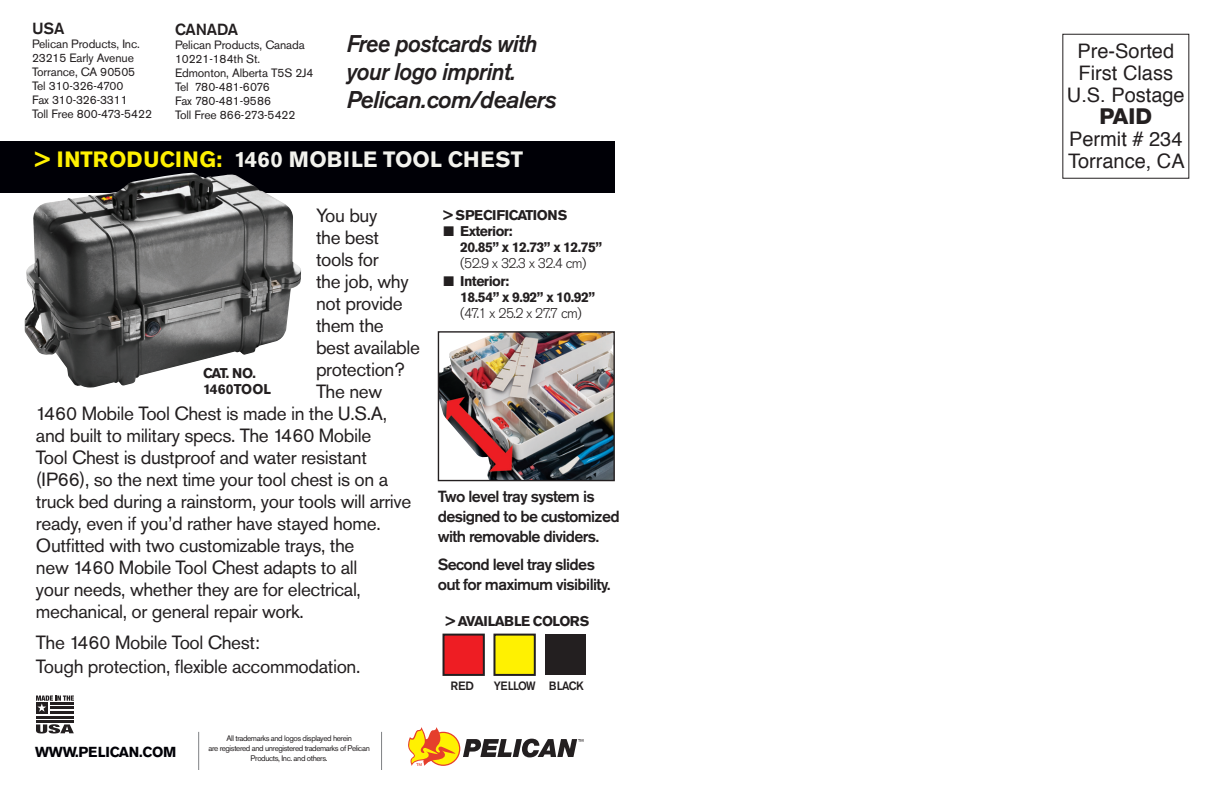
<style>
.page{position:relative;width:1224px;height:792px;background:#fff}
.page>*{position:absolute;margin:0;border:0;box-sizing:border-box;transform-origin:0 0}
.t1{font:italic 500 24px/28px "Akzidenz Grotesk BE";letter-spacing:-.025em;color:#231f20;scale:.95 1}
.t2{font:700 22px "Akzidenz Grotesk BE";letter-spacing:.01em;color:#f2f2ed}
.t3{font:700 22px "Akzidenz Grotesk BE";color:#fff101}
.t4{font:800 22px "Helvetica Neue";color:#231f20}
.t5{font:20px/22px "Helvetica";color:#231f20;text-align:center}
.t6{font:19px/24px "Akzidenz Grotesk BE";letter-spacing:-.02em;color:#231f20}
.t7{font:500 16px/20px "Akzidenz Grotesk BE";letter-spacing:-.04em;color:#231f20}
.t8{font:700 14.4px "Akzidenz Grotesk BE";letter-spacing:-.02em;color:#000006}
.t9{font:700 14px/16px "Akzidenz Grotesk BE";letter-spacing:-.04em;color:#231f20}
.t10{font:300 14px "Akzidenz Grotesk BE";letter-spacing:-.04em;color:#231f20}
.t11{font:700 14px/16.8px "Akzidenz Grotesk BE";letter-spacing:-.01em;color:#231f20}
.t12{font:12px/14px "Akzidenz Grotesk BE";letter-spacing:-.01em;color:#231f20}
.t13{font:500 12px "Akzidenz Grotesk BE";letter-spacing:-.04em;color:#231f20;scale:.95 1}
.t14{font:500 12px "Akzidenz Grotesk BE";letter-spacing:-.04em;color:#231f20}
.t15{font:8px/10px "Akzidenz Grotesk BE";letter-spacing:-.05em;color:#231f20;text-align:center}
.s1{font-family:"Akzidenz Grotesk BE Super";font-weight:400}
.s2{color:#fff101}
</style>
<div class="page">
<svg style="left:426px;top:732px;width:34px;height:34px"></svg>
<div style="left:427px;top:733px;width:32px;height:32px;background:#fff101;border-radius:50%"></div>
<svg style="left:463px;top:739px;width:120px;height:18px"></svg>
<svg style="left:408px;top:727px;width:49px;height:39px"></svg>
<hr style="left:198px;top:732px;width:1px;height:38px;background:#808285">
<hr style="left:381px;top:732px;width:1px;height:38px;background:#808285">
<div style="left:0;top:141px;width:615px;height:52px;background:#000006"></div>
<img style="left:440px;top:333px;width:173px;height:146px">
<div style="left:438px;top:331px;width:177px;height:150px;border:1px solid #231f20"></div>
<div style="left:444px;top:635px;width:40px;height:40px;background:#ee1d23"></div>
<div style="left:443px;top:634px;width:42px;height:42px;border:2px solid #231f20"></div>
<div style="left:494px;top:635px;width:41px;height:40px;background:#fff101"></div>
<div style="left:493px;top:634px;width:43px;height:42px;border:2px solid #231f20"></div>
<div style="left:546px;top:635px;width:40px;height:40px;background:#231f20"></div>
<svg style="left:36px;top:724px;width:38px;height:9px"></svg>
<div style="left:36px;top:702px;width:12px;height:12px;background:#231f20"></div>
<svg style="left:36px;top:696px;width:38px;height:16px"></svg>
<hr style="left:50px;top:702px;width:24px;height:2px;background:#231f20">
<hr style="left:50px;top:707px;width:24px;height:2px;background:#231f20">
<hr style="left:50px;top:711px;width:24px;height:3px;background:#231f20">
<hr style="left:36px;top:716px;width:38px;height:2px;background:#231f20">
<hr style="left:36px;top:721px;width:38px;height:2px;background:#231f20">
<img style="left:24px;top:173px;width:277px;height:215px">
<div style="left:1062px;top:34px;width:127px;height:145px;border:1px solid #231f20"></div>
<p class="t7" style="left:32px;top:18px;width:34px">USA</p>
<p class="t12" style="left:32px;top:37px;width:122px">Pelican Products, Inc.<br>23215 Early Avenue<br>Torrance, CA 90505<br>Tel 310-326-4700<br>Fax 310-326-3311<br>Toll Free 800-473-5422</p>
<p class="t7" style="left:175px;top:19px;width:65px">CANADA</p>
<p class="t12" style="left:175px;top:38px;width:140px">Pelican Products, Canada<br>10221-184th St.<br>Edmonton, Alberta T5S 2J4<br>Tel 780-481-6076<br>Fax 780-481-9586<br>Toll Free 866-273-5422</p>
<p class="t1" style="left:347px;top:29px;width:222px">Free postcards with your logo imprint.<br>Pelican.com/dealers</p>
<p class="t3" style="left:35px;top:147px;width:46px"><span class="s1">&gt;</span> Introducing</p>
<p class="t2" style="left:216px;top:147px;width:304px"><span class="s2">:</span> 1460 Mobi le Tool Chest</p>
<p class="t6" style="left:316px;top:203px;width:63px">You buy</p>
<p class="t6" style="left:316px;top:225px;width:65px">the best</p>
<p class="t6" style="left:316px;top:247px;width:64px">tools for</p>
<p class="t6" style="left:316px;top:269px;width:94px">the job, why</p>
<p class="t6" style="left:316px;top:291px;width:88px">not provide</p>
<p class="t6" style="left:316px;top:313px;width:69px">them the</p>
<p class="t6" style="left:316px;top:335px;width:106px">best available</p>
<p class="t6" style="left:316px;top:357px;width:90px">protection?</p>
<p class="t6" style="left:316px;top:379px;width:68px">The new</p>
<p class="t6" style="left:36px;top:401px;width:353px">1460 Mobile Tool Chest is made in the U.S.A,</p>
<p class="t6" style="left:36px;top:423px;width:337px">and built to military specs. The 1460 Mobile</p>
<p class="t6" style="left:36px;top:445px;width:332px">Tool Chest is dustproof and water resistant</p>
<p class="t6" style="left:36px;top:467px;width:354px">(IP66), so the next time your tool chest is on a</p>
<p class="t6" style="left:36px;top:489px;width:377px">truck bed during a rainstorm, your tools will arrive</p>
<p class="t6" style="left:36px;top:511px;width:346px">ready, even if you’d rather have stayed home.</p>
<p class="t6" style="left:36px;top:533px;width:320px">Outfitted with two customizable trays, the</p>
<p class="t6" style="left:36px;top:555px;width:323px">new 1460 Mobile Tool Chest adapts to all</p>
<p class="t6" style="left:36px;top:577px;width:326px">your needs, whether they are for electrical,</p>
<p class="t6" style="left:36px;top:599px;width:269px">mechanical, or general repair work.</p>
<p class="t6" style="left:36px;top:630px;width:326px">The 1460 Mobile Tool Chest:<br>Tough protection, flexible accommodation.</p>
<p class="t11" style="left:203px;top:364px;width:68px">CAT. NO.<br>1460TOOL</p>
<p class="t8" style="left:35px;top:743px;width:15px">WWW</p>
<p class="t8" style="left:75px;top:743px;width:103px">.PELICAN.COM</p>
<p class="t15" style="left:208px;top:733px;width:163px">All trademarks and logos displayed herein<br>are registered and unregistered trademarks of Pelican<br>Products, Inc. and others.</p>
<p class="t9" style="left:444px;top:207px;width:125px">&gt; SPECIFICATIONS</p>
<p class="t9" style="left:460px;top:223px;width:143px;text-indent:-17px">■ Exterior:<br>20.85” x 12.73” x 12.75”</p>
<p class="t10" style="left:460px;top:256px;width:128px">(52.9 x 32.3 x 32.4 cm)</p>
<p class="t9" style="left:460px;top:273px;width:136px;text-indent:-17px">■ Interior:<br>18.54” x 9.92” x 10.92”</p>
<p class="t10" style="left:460px;top:306px;width:123px">(47.1 x 25.2 x 27.7 cm)</p>
<p class="t7" style="left:438px;top:487px;width:183px">Two level tray system is designed to be customized with removable dividers.</p>
<p class="t7" style="left:438px;top:554px;width:174px">Second level tray slides out for maximum visibility.</p>
<p class="t9" style="left:446px;top:613px;width:145px">&gt; AVAILABLE COLORS</p>
<p class="t14" style="left:450px;top:679px;width:25px">RED</p>
<p class="t13" style="left:494px;top:679px;width:96px">YELLOW BLACK</p>
<p class="t5" style="left:1067px;top:41px;width:119px">Pre-Sorted<br>First Class<br>U.S. Postage</p>
<p class="t4" style="left:1100px;top:103px;width:54px">PAID</p>
<p class="t5" style="left:1068px;top:129px;width:118px;text-align:left">Permit # 234<br>Torrance, CA</p>
</div>
